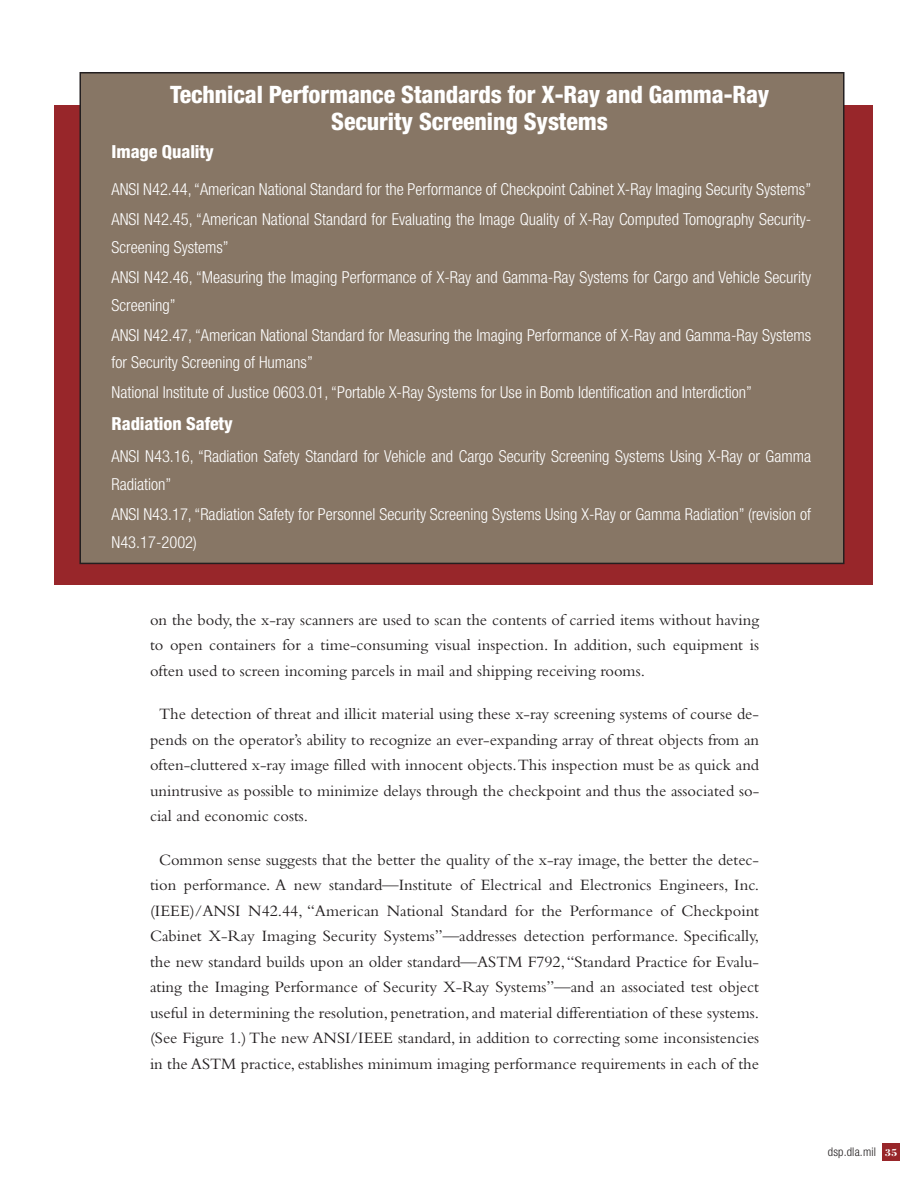
<style>
.page{position:relative;width:918px;height:1188px;background:#fff}
.page>*{position:absolute;margin:0;border:0;box-sizing:border-box;transform-origin:0 0}
.t1{font:800 condensed 24px/27px "Helvetica Neue";letter-spacing:-.005em;color:#fff;text-align:center}
.t2{font:800 condensed 18px "Helvetica Neue";letter-spacing:-.005em;color:#fff}
.t3{font:16.5px/25.5px "Bembo";color:#231f20;text-align:justify}
.t4{font:300 condensed 16.5px/30px "Helvetica Neue";color:#fff}
.t5{font:300 condensed 12px "Helvetica Neue";letter-spacing:.015em;color:#231f20}
.s1{font-family:"Bodoni";font-weight:700;font-stretch:normal;font-size:10.5px;color:#fff}
</style>
<div class="page">
<div style="left:882px;top:1143px;width:18px;height:18px;background:#98262a"></div>
<div style="left:54px;top:105px;width:819px;height:480px;background:#98262a"></div>
<div style="left:80px;top:73px;width:764px;height:490px;background:#877665"></div>
<h1 class="t1" style="left:170px;top:83px;width:601px">Technical Performance Standards for X-Ray and Gamma-Ray<br>Security Screening Systems</h1>
<p class="t2" style="left:112px;top:145px;width:104px">Image Quality</p>
<p class="t4" style="left:112px;top:176px;width:701px">ANSI N42.44, “American National Standard for the Performance of Checkpoint Cabinet X-Ray Imaging Security Systems”<br>ANSI N42.45, “American National Standard for Evaluating the Image Quality of X-Ray Computed Tomography Security-</p>
<p class="t4" style="left:112px;top:233px;width:701px">Screening Systems”<br>ANSI N42.46, “Measuring the Imaging Performance of X-Ray and Gamma-Ray Systems for Cargo and Vehicle Security</p>
<p class="t4" style="left:112px;top:291px;width:701px">Screening”<br>ANSI N42.47, “American National Standard for Measuring the Imaging Performance of X-Ray and Gamma-Ray Systems</p>
<p class="t4" style="left:112px;top:349px;width:642px">for Security Screening of Humans”<br>National Institute of Justice 0603.01, “Portable X-Ray Systems for Use in Bomb Identification and Interdiction”</p>
<p class="t2" style="left:112px;top:417px;width:123px">Radiation Safety</p>
<p class="t4" style="left:112px;top:444px;width:701px;line-height:27.8px">ANSI N43.16, “Radiation Safety Standard for Vehicle and Cargo Security Screening Systems Using X-Ray or Gamma<br>Radiation”</p>
<p class="t4" style="left:112px;top:502px;width:701px;line-height:27.8px">ANSI N43.17, “Radiation Safety for Personnel Security Screening Systems Using X-Ray or Gamma Radiation” (revision of<br>N43.17-2002)</p>
<p class="t3" style="left:150px;top:608px;width:611px">on the body, the x-ray scanners are used to scan the contents of carried items without having to open containers for a time-consuming visual inspection. In addition, such equipment is often used to screen incoming parcels in mail and shipping receiving rooms.</p>
<p class="t3" style="left:150px;top:703px;width:611px;text-indent:9px">The detection of threat and illicit material using these x-ray screening systems of course de&shy;pends on the operator’s ability to recognize an ever-expanding array of threat objects from an often-cluttered x-ray image filled with innocent objects.This inspection must be as quick and unintrusive as possible to minimize delays through the checkpoint and thus the associated so&shy;cial and economic costs.</p>
<p class="t3" style="left:150px;top:848px;width:611px;text-align:center">Common sense suggests that the better the quality of the x-ray image, the better the detec&shy;tion performance. A new standard—Institute of Electrical and Electronics Engineers, Inc. (IEEE)/ANSI N42.44, “American National Standard for the Performance of Checkpoint Cabinet X-Ray Imaging Security Systems”—addresses detection performance. Specifically, the new standard builds upon an older standard—ASTM F792,“Standard Practice for Evalu&shy;ating the Imaging Performance of Security X-Ray Systems”—and an associated test object useful in determining the resolution, penetration, and material differentiation of these systems. (See Figure 1.) The new ANSI/IEEE standard, in addition to correcting some inconsistencies in the ASTM practice, establishes minimum imaging performance requirements in each of the</p>
<p class="t5" style="left:828px;top:1147px;width:71px">dsp.dla.mil <span class="s1">35</span></p>
</div>
